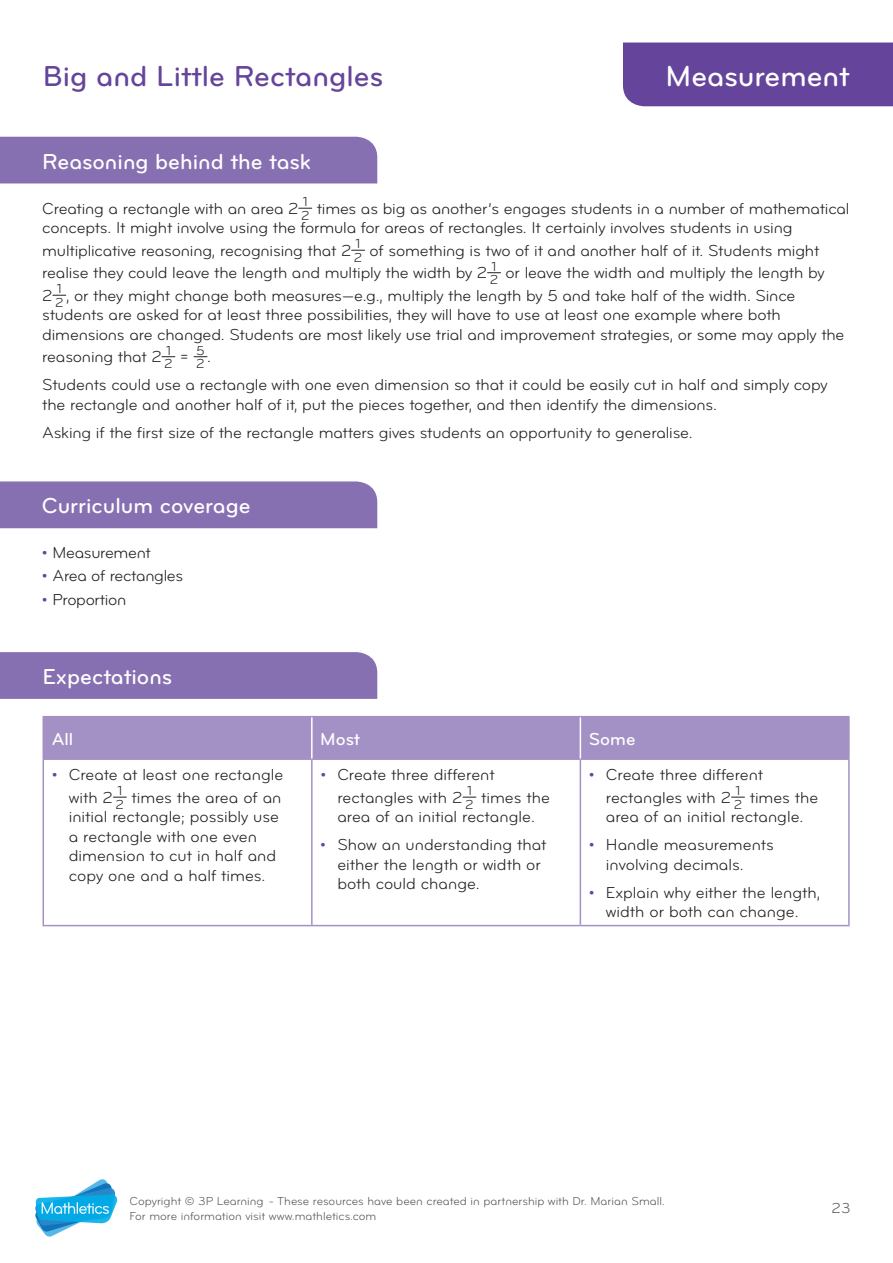
<style>
.page{position:relative;width:893px;height:1263px;background:#fff}
.page>*{position:absolute;margin:0;border:0;box-sizing:border-box;transform-origin:0 0}
.t1{font:30px "Bryant Medium Alternate";color:#65449b}
.t2{font:30px "Bryant Medium Alternate";letter-spacing:-.005em;color:#fff}
.t3{font:22.5px "Bryant Medium Alternate";color:#fff}
.t4{font:18px "Bryant Medium Alternate";color:#fff}
.t5{font:16.5px/19.5px "Bryant Regular Alternate";letter-spacing:-.01em;color:#231f20}
.t6{font:15px "Bryant Regular Alternate";color:#57585a}
.t7{font:13.5px/13.5px "Bryant Regular Alternate";color:#231f20}
.t8{font:12px/15.3px "Bryant Regular Alternate";color:#57585a}
.s1{color:#65449b}
</style>
<div class="page">
<svg style="left:35px;top:1179px;width:82px;height:58px"></svg>
<div style="left:0;top:137px;width:377px;height:46px;background:#8770b2"></div>
<svg style="left:299px;top:208px;width:13px;height:1px"></svg>
<svg style="left:352px;top:250px;width:13px;height:1px"></svg>
<svg style="left:487px;top:272px;width:14px;height:1px"></svg>
<svg style="left:53px;top:295px;width:13px;height:1px"></svg>
<svg style="left:162px;top:356px;width:13px;height:1px"></svg>
<svg style="left:194px;top:356px;width:13px;height:1px"></svg>
<div style="left:623px;top:43px;width:270px;height:63px;background:#65449b"></div>
<div style="left:0;top:652px;width:377px;height:47px;background:#8770b2"></div>
<div style="left:44px;top:717px;width:804px;height:41px;background:#a391c5"></div>
<svg style="left:44px;top:760px;width:804px;height:165px"></svg>
<hr style="left:43px;top:716px;width:269px;height:1px;background:#a391c5">
<hr style="left:43px;top:717px;width:1px;height:41px;background:#a391c5">
<hr style="left:312px;top:716px;width:268px;height:1px;background:#a391c5">
<hr style="left:580px;top:716px;width:270px;height:1px;background:#a391c5">
<hr style="left:43px;top:758px;width:269px;height:2px;background:#a391c5">
<hr style="left:312px;top:758px;width:268px;height:2px;background:#a391c5">
<hr style="left:580px;top:758px;width:270px;height:2px;background:#a391c5">
<hr style="left:311px;top:717px;width:2px;height:41px;background:#fff">
<hr style="left:580px;top:717px;width:1px;height:41px;background:#fff">
<hr style="left:43px;top:760px;width:1px;height:165px;background:#a391c5">
<hr style="left:311px;top:760px;width:2px;height:165px;background:#a391c5">
<hr style="left:580px;top:760px;width:1px;height:165px;background:#a391c5">
<hr style="left:848px;top:760px;width:2px;height:165px;background:#a391c5">
<hr style="left:43px;top:925px;width:269px;height:1px;background:#a391c5">
<hr style="left:312px;top:925px;width:268px;height:1px;background:#a391c5">
<hr style="left:580px;top:925px;width:270px;height:1px;background:#a391c5">
<hr style="left:848px;top:717px;width:2px;height:41px;background:#a391c5">
<svg style="left:113px;top:797px;width:13px;height:1px"></svg>
<svg style="left:463px;top:797px;width:13px;height:1px"></svg>
<svg style="left:731px;top:797px;width:13px;height:1px"></svg>
<div style="left:0;top:481px;width:377px;height:47px;background:#8770b2"></div>
<h1 class="t1" style="left:43px;top:57px;width:342px">Big and Little Rectangles</h1>
<h1 class="t2" style="left:665px;top:57px;width:186px">Measurement</h1>
<h2 class="t3" style="left:42px;top:147px;width:270px">Reasoning behind the task</h2>
<p class="t5" style="left:42px;top:199px;width:809px">Creating a rectangle with an area 2 <sub>2</sub> times as big as another’s engages students in a number of mathematical</p>
<p class="t7" style="left:303px;top:195px;width:6px">1</p>
<p class="t5" style="left:42px;top:217px;width:779px;line-height:22.5px">concepts. It might involve using the formula for areas of rectangles. It certainly involves students in using multiplicative reasoning, recognising that 2 <sub>2</sub> of something is two of it and another half of it. Students might</p>
<p class="t7" style="left:356px;top:237px;width:6px">1</p>
<p class="t5" style="left:42px;top:263px;width:784px">realise they could leave the length and multiply the width by 2 <sub>2</sub> or leave the width and multiply the length by</p>
<p class="t7" style="left:492px;top:260px;width:6px">1</p>
<p class="t5" style="left:42px;top:286px;width:754px">2 <sub>2</sub> , or they might change both measures—e.g., multiply the length by 5 and take half of the width. Since</p>
<p class="t7" style="left:57px;top:282px;width:6px">1</p>
<p class="t5" style="left:42px;top:305px;width:804px">students are asked for at least three possibilities, they will have to use at least one example where both dimensions are changed. Students are most likely use trial and improvement strategies, or some may apply the</p>
<p class="t5" style="left:42px;top:347px;width:121px">reasoning that 2</p>
<p class="t7" style="left:164px;top:344px;width:26px">1<br>2 <sup>=</sup></p>
<p class="t7" style="left:196px;top:344px;width:16px">5<br>2<sup>.</sup></p>
<p class="t5" style="left:42px;top:375px;width:787px">Students could use a rectangle with one even dimension so that it could be easily cut in half and simply copy the rectangle and another half of it, put the pieces together, and then identify the dimensions.</p>
<p class="t5" style="left:42px;top:423px;width:652px">Asking if the first size of the rectangle matters gives students an opportunity to generalise.</p>
<h2 class="t3" style="left:42px;top:492px;width:210px">Curriculum coverage</h2>
<p class="t5" style="left:42px;top:543px;width:110px"><span class="s1">•</span> Measurement</p>
<p class="t5" style="left:42px;top:566px;width:143px"><span class="s1">•</span> Area of rectangles</p>
<p class="t5" style="left:42px;top:590px;width:86px"><span class="s1">•</span> Proportion</p>
<h2 class="t3" style="left:43px;top:663px;width:131px">Expectations</h2>
<p class="t4" style="left:52px;top:728px;width:23px">All</p>
<p class="t4" style="left:320px;top:728px;width:41px">Most</p>
<p class="t4" style="left:589px;top:728px;width:48px">Some</p>
<p class="t5" style="left:52px;top:763px;width:233px;line-height:22.5px;text-align:right"><span class="s1">•</span> Create at least one rectangle with 2 <sub>2</sub> times the area of an</p>
<p class="t5" style="left:337px;top:763px;width:214px;line-height:22.5px;text-indent:-17px"><span class="s1">•</span> Create three different rectangles with 2 <sub>2</sub> times the</p>
<p class="t5" style="left:606px;top:763px;width:214px;line-height:22.5px;text-indent:-17px"><span class="s1">•</span> Create three different rectangles with 2 <sub>2</sub> times the</p>
<p class="t7" style="left:117px;top:784px;width:6px">1</p>
<p class="t5" style="left:69px;top:807px;width:212px">initial rectangle; possibly use a rectangle with one even dimension to cut in half and copy one and a half times.</p>
<p class="t7" style="left:467px;top:784px;width:6px">1</p>
<p class="t5" style="left:337px;top:807px;width:199px">area of an initial rectangle.</p>
<p class="t5" style="left:337px;top:835px;width:211px;text-indent:-17px"><span class="s1">•</span> Show an understanding that either the length or width or both could change.</p>
<p class="t7" style="left:735px;top:784px;width:6px">1</p>
<p class="t5" style="left:606px;top:807px;width:199px">area of an initial rectangle.</p>
<p class="t5" style="left:606px;top:835px;width:169px;text-indent:-17px"><span class="s1">•</span> Handle measurements involving decimals.</p>
<p class="t5" style="left:589px;top:882px;width:233px;text-align:center"><span class="s1">•</span> Explain why either the length, width or both can change.</p>
<p class="t8" style="left:130px;top:1193px;width:537px">Copyright © 3P Learning - These resources have been created in partnership with Dr. Marian Small.<br>For more information visit www.mathletics.com</p>
<p class="t6" style="left:832px;top:1199px;width:20px">23</p>
</div>
